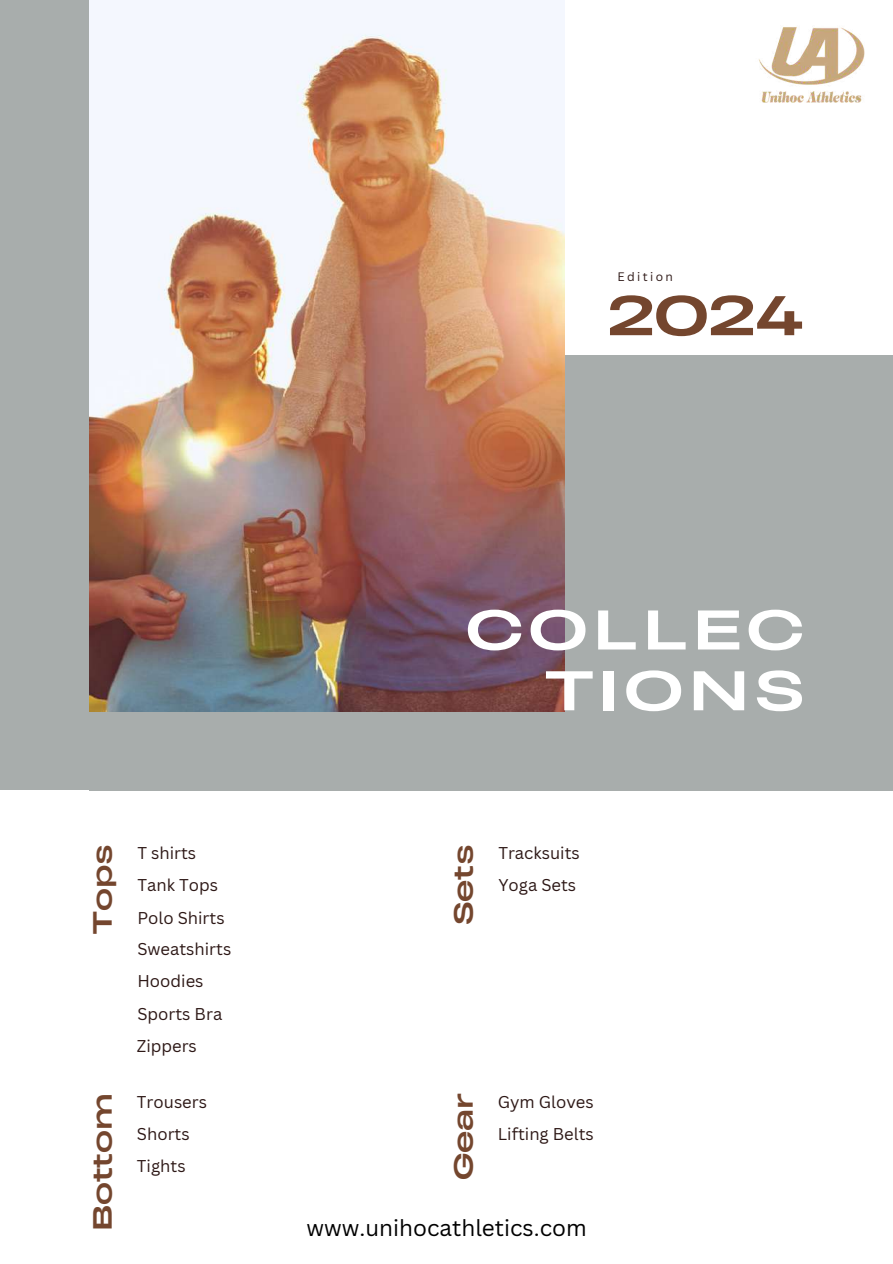
<style>
.page{position:relative;width:893px;height:1264px;background:#fff}
.page>*{position:absolute;margin:0;border:0;box-sizing:border-box;transform-origin:0 0}
.t1{font:52.5px/60.8px "Heading Now 94";letter-spacing:.1em;color:#fff;text-align:right}
.t2{font:52.5px "Heading Now 94";color:#74462e}
.t3{font:24.9px "Heading Now 94";color:#74462e}
.t4{font:22.5px "Canva Sans";color:#000}
.t5{font:16.65px/32.1px "Canva Sans";color:#2d1816}
.t6{font:12px "Canva Sans";letter-spacing:.2em;color:#2d1816}
</style>
<div class="page">
<div style="left:89px;top:355px;width:803px;height:435px;background:#a8adac"></div>
<div style="left:0;top:0;width:563px;height:789px;background:#a8adac"></div>
<img style="left:89px;top:0;width:475px;height:711px">
<img style="left:758px;top:26px;width:107px;height:77px">
<p class="t6" style="left:617px;top:268px;width:57px">Edition</p>
<h1 class="t2" style="left:607px;top:280px;width:198px">2024</h1>
<h1 class="t1" style="left:466px;top:598px;width:340px">COLLEC<br>TIONS</h1>
<h2 class="t3" style="left:86px;top:933px;width:91px;rotate:-90deg">Tops</h2>
<h2 class="t3" style="left:446px;top:925px;width:82px;rotate:-90deg">Sets</h2>
<p class="t5" style="left:137px;top:836px;width:89px">T shirts<br>Tank Tops<br>Polo Shirts</p>
<p class="t5" style="left:498px;top:836px;width:83px">Tracksuits<br>Yoga Sets</p>
<p class="t5" style="left:137px;top:932px;width:95px">Sweatshirts</p>
<h2 class="t3" style="left:86px;top:1231px;width:140px;rotate:-90deg">Bottom</h2>
<p class="t5" style="left:137px;top:964px;width:87px">Hoodies<br>Sports Bra<br>Zippers</p>
<p class="t5" style="left:137px;top:1085px;width:72px">Trousers<br>Shorts<br>Tights</p>
<h2 class="t3" style="left:446px;top:1180px;width:89px;rotate:-90deg">Gear</h2>
<p class="t5" style="left:498px;top:1085px;width:97px">Gym Gloves<br>Lifting Belts</p>
<h3 class="t4" style="left:306px;top:1212px;width:282px">www.unihocathletics.com</h3>
</div>
